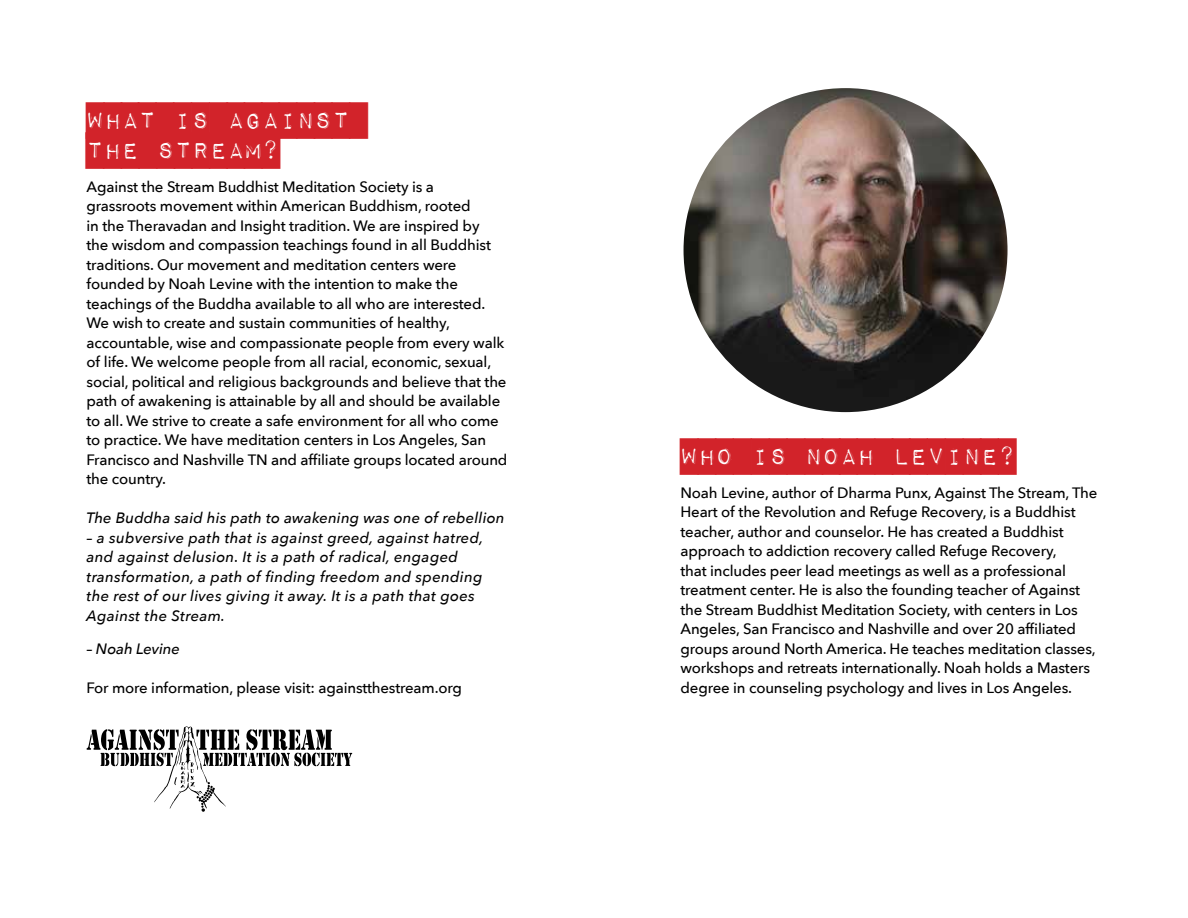
<style>
.page{position:relative;width:1188px;height:918px;background:#fff}
.page>*{position:absolute;margin:0;border:0;box-sizing:border-box;transform-origin:0 0}
.t1{font:30px/30px "Impact Label";letter-spacing:-.01em;color:#d2232a}
.t2{font:500 15px/19.5px "Avenir Next";letter-spacing:-.01em;color:#000}
.t3{font:italic 500 15px/19.5px "Avenir Next";letter-spacing:.02em;color:#000}
.t4{font:italic 500 15px "Avenir Next";letter-spacing:-.01em;color:#000}
</style>
<div class="page">
<svg style="left:87px;top:726px;width:265px;height:86px"></svg>
<img style="left:684px;top:88px;width:324px;height:324px;border-radius:162px">
<h1 class="t1" style="left:87px;top:105px;width:265px">WHAT IS AGAINST<br>THE STREAM?</h1>
<p class="t2" style="left:87px;top:176px;width:422px">Against the Stream Buddhist Meditation Society is a grassroots movement within American Buddhism, rooted<br>in the Theravadan and Insight tradition. We are inspired by<br>the wisdom and compassion teachings found in all Buddhist traditions. Our movement and meditation centers were founded by Noah Levine with the intention to make the teachings of the Buddha available to all who are interested.<br>We wish to create and sustain communities of healthy, accountable, wise and compassionate people from every walk of life. We welcome people from all racial, economic, sexual, social, political and religious backgrounds and believe that the path of awakening is attainable by all and should be available to all. We strive to create a safe environment for all who come to practice. We have meditation centers in Los Angeles, San Francisco and Nashville TN and affiliate groups located around the country.</p>
<p class="t3" style="left:87px;top:508px;width:420px">The Buddha said his path to awakening was one of rebellion</p>
<p class="t3" style="left:87px;top:527px;width:398px">– a subversive path that is against greed, against hatred, and against delusion. It is a path of radical, engaged transformation, a path of finding freedom and spending the rest of our lives giving it away. It is a path that goes Against the Stream.</p>
<p class="t4" style="left:87px;top:636px;width:95px">– Noah Levine</p>
<p class="t2" style="left:87px;top:677px;width:377px">For more information, please visit: againstthestream.org</p>
<h1 class="t1" style="left:681px;top:441px;width:337px">WHO IS NOAH LEVINE?</h1>
<p class="t2" style="left:681px;top:482px;width:418px">Noah Levine, author of Dharma Punx, Against The Stream, The Heart of the Revolution and Refuge Recovery, is a Buddhist teacher, author and counselor. He has created a Buddhist approach to addiction recovery called Refuge Recovery,<br>that includes peer lead meetings as well as a professional treatment center. He is also the founding teacher of Against the Stream Buddhist Meditation Society, with centers in Los Angeles, San Francisco and Nashville and over 20 affiliated groups around North America. He teaches meditation classes, workshops and retreats internationally. Noah holds a Masters degree in counseling psychology and lives in Los Angeles.</p>
</div>
